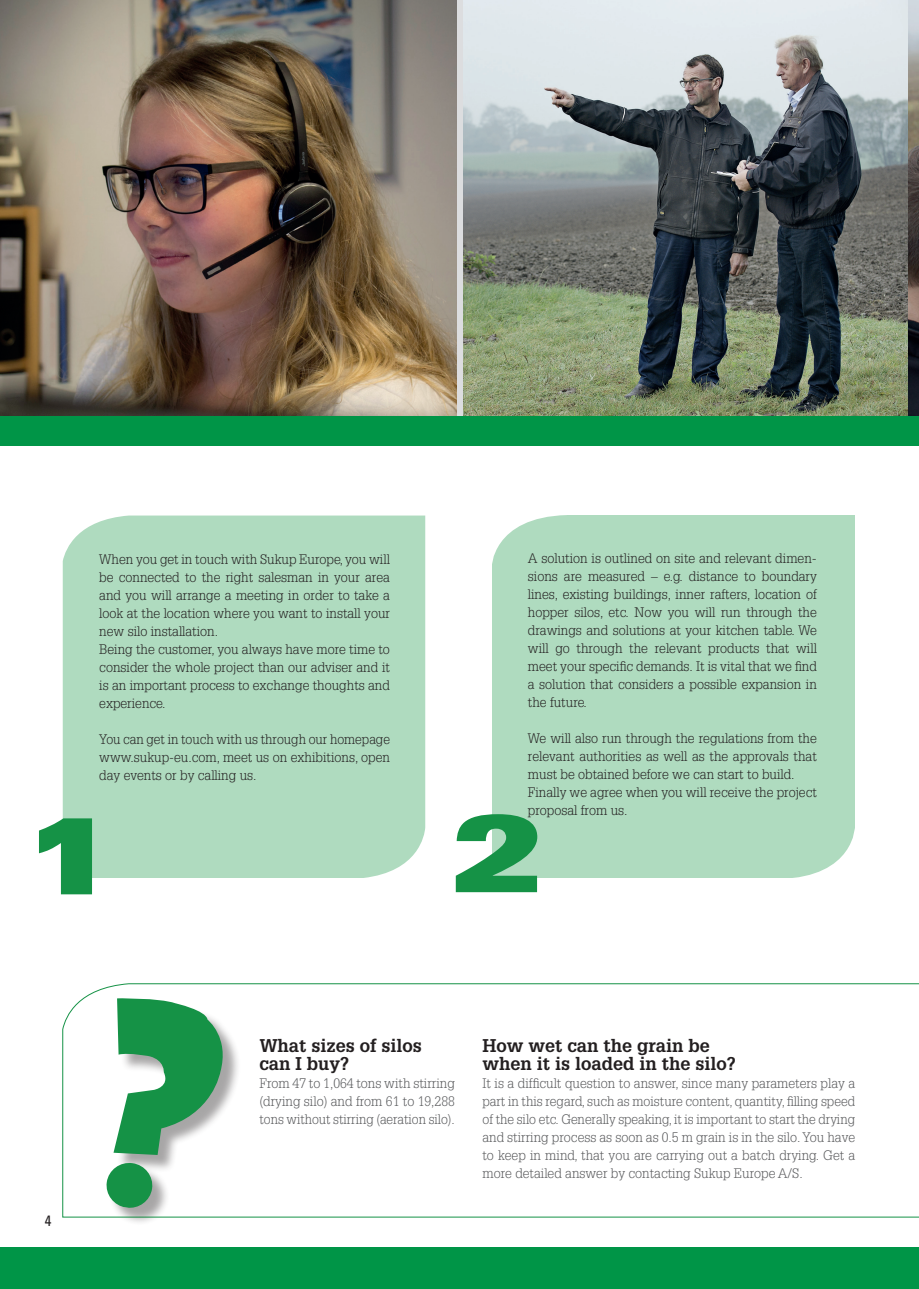
<style>
.page{position:relative;width:919px;height:1289px;background:#fff}
.page>*{position:absolute;margin:0;border:0;box-sizing:border-box;transform-origin:0 0}
.t1{font:108px "Univers LT Std X Black Ex";color:#159246}
.t2{font:700 18px/18px "Glypha LT Std";color:#231f20}
.t3{font:condensed 15px "Univers LT Std";color:#231f20}
.t4{font:300 13.5px/18px "Glypha LT Std";color:#231f20}
.t5{font:300 13.5px/18px "Glypha LT Std";color:#57585a;text-align:justify}
</style>
<div class="page">
<div style="left:0;top:1247px;width:918px;height:41px;background:#009547"></div>
<div style="left:492px;top:515px;width:362px;height:363px;background:#afdbbf"></div>
<svg style="left:492px;top:515px;width:73px;height:49px"></svg>
<svg style="left:793px;top:826px;width:62px;height:52px"></svg>
<div style="left:63px;top:515px;width:362px;height:363px;background:#afdbbf"></div>
<svg style="left:62px;top:983px;width:856px;height:234px"></svg>
<img style="left:0;top:0;width:918px;height:416px">
<div style="left:457px;top:0;width:5px;height:432px;background:#dcdddf"></div>
<div style="left:0;top:416px;width:918px;height:29px;background:#009547"></div>
<div style="left:109px;top:1000px;width:132px;height:226px;background:#231f20;opacity:.4"></div>
<svg style="left:96px;top:991px;width:138px;height:219px"></svg>
<p class="t4" style="left:528px;top:549px;width:290px;text-align:justify">A solution is outlined on site and relevant dimen&shy;sions are measured – e.g. distance to boundary lines, existing buildings, inner rafters, location of hopper silos, etc. Now you will run through the drawings and solutions at your kitchen table. We will go through the relevant products that will meet your specific demands. It is vital that we find a solution that considers a possible expansion in the future.</p>
<p class="t4" style="left:528px;top:729px;width:290px">We will also run through the regulations from the relevant authorities as well as the approvals that must be obtained before we can start to build.<br>Finally we agree when you will receive the project proposal from us.</p>
<p class="t4" style="left:99px;top:550px;width:292px">When you get in touch with Sukup Europe, you will be connected to the right salesman in your area and you will arrange a meeting in order to take a look at the location where you want to install your new silo installation.<br>Being the customer, you always have more time to consider the whole project than our adviser and it is an important process to exchange thoughts and experience.</p>
<p class="t4" style="left:99px;top:730px;width:292px;text-align:justify">You can get in touch with us through our homepage www.sukup-eu.com, meet us on exhibitions, open day events or by calling us.</p>
<h1 class="t1" style="left:24px;top:791px;width:92px">1</h1>
<h1 class="t1" style="left:451px;top:789px;width:92px">2</h1>
<p class="t3" style="left:45px;top:1210px;width:8px">4</p>
<h2 class="t2" style="left:259px;top:1035px;width:164px">What sizes of silos can I buy?</h2>
<p class="t5" style="left:259px;top:1074px;width:197px">From 47 to 1,064 tons with stirring (drying silo) and from 61 to 19,288 tons without stirring (aeration silo).</p>
<h2 class="t2" style="left:482px;top:1036px;width:255px">How wet can the grain be when it is loaded in the silo?</h2>
<p class="t5" style="left:482px;top:1074px;width:374px">It is a difficult question to answer, since many parameters play a part in this regard, such as moisture content, quantity, filling speed of the silo etc. Generally speaking, it is important to start the drying and stirring process as soon as 0.5 m grain is in the silo. You have to keep in mind, that you are carrying out a batch drying. Get a more detailed answer by contacting Sukup Europe A/S.</p>
</div>
